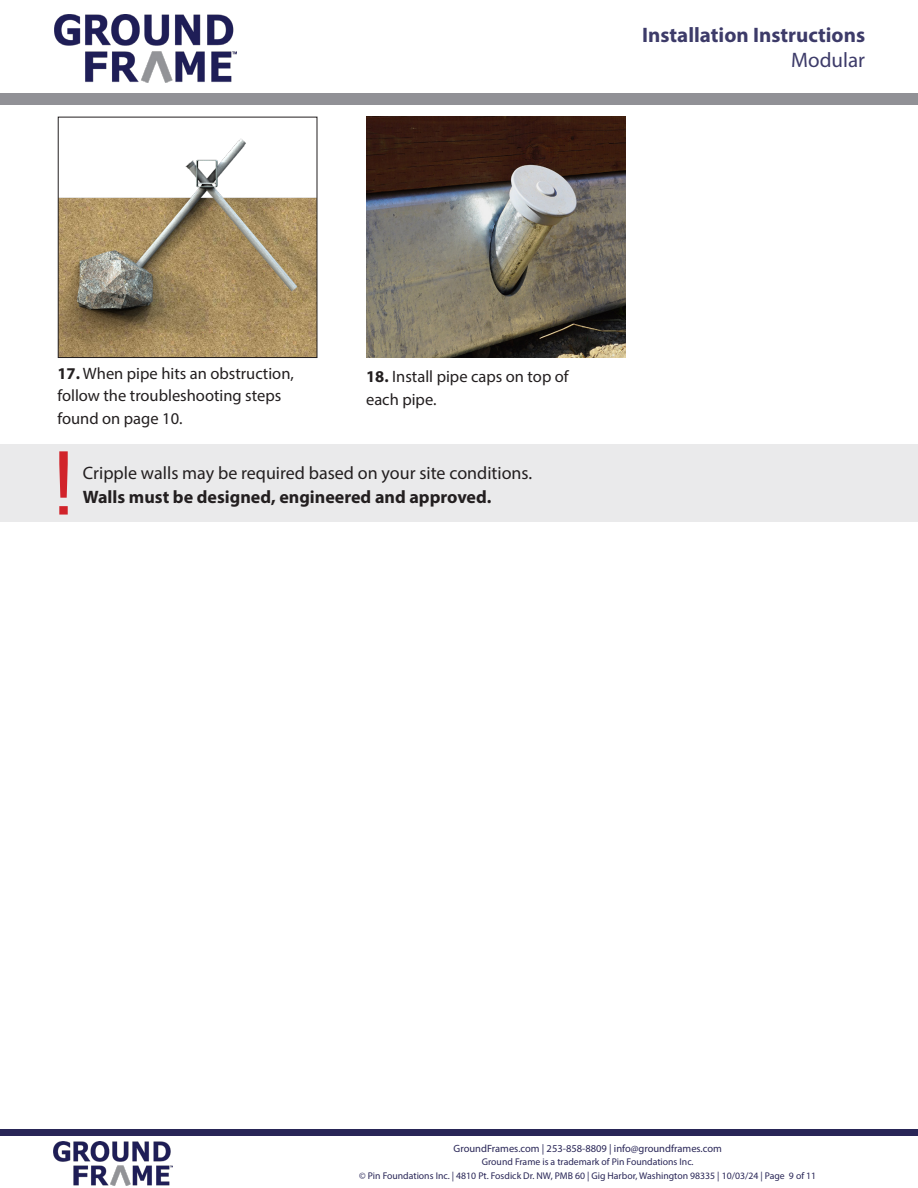
<style>
.page{position:relative;width:918px;height:1188px;background:#fff}
.page>*{position:absolute;margin:0;border:0;box-sizing:border-box;transform-origin:0 0}
.t1{font:700 21px "Myriad Pro";color:#3d3b69}
.t2{font:21px "Myriad Pro";color:#3d3b69}
.t3{font:18px "Myriad Pro";color:#231f20}
.t4{font:700 18px "Myriad Pro";color:#231f20}
.t5{font:16.5px/22.5px "Myriad Pro";color:#231f20}
.t6{font:10.5px "Myriad Pro";color:#292657}
.t7{font:9.75px/13.5px "Myriad Pro";color:#292657;text-align:center}
.s1{font-weight:700}
</style>
<div class="page">
<img style="left:53px;top:1141px;width:120px;height:44px">
<div style="left:0;top:1130px;width:918px;height:6px;background:#292657"></div>
<img style="left:54px;top:15px;width:183px;height:67px">
<div style="left:0;top:94px;width:918px;height:11px;background:#919196"></div>
<img style="left:60px;top:138px;width:255px;height:218px">
<div style="left:58px;top:117px;width:259px;height:241px;border:1px solid #231f20"></div>
<img style="left:367px;top:117px;width:258px;height:240px">
<div style="left:0;top:444px;width:918px;height:78px;background:#eaeaeb"></div>
<svg style="left:59px;top:451px;width:9px;height:64px"></svg>
<p class="t1" style="left:642px;top:21px;width:224px">Installation Instructions</p>
<p class="t2" style="left:791px;top:47px;width:75px">Modular</p>
<p class="t5" style="left:57px;top:362px;width:238px"><span class="s1">17.</span> When pipe hits an obstruction, follow the troubleshooting steps found on page 10.</p>
<p class="t5" style="left:366px;top:365px;width:204px"><span class="s1">18.</span> Install pipe caps on top of each pipe.</p>
<p class="t3" style="left:83px;top:462px;width:451px">Cripple walls may be required based on your site conditions.</p>
<p class="t4" style="left:83px;top:485px;width:410px">Walls must be designed, engineered and approved.</p>
<p class="t6" style="left:454px;top:1142px;width:270px">GroundFrames.com | 253-858-8809 | info@groundframes.com</p>
<p class="t7" style="left:359px;top:1155px;width:459px">Ground Frame is a trademark of Pin Foundations Inc.<br>© Pin Foundations Inc. | 4810 Pt. Fosdick Dr. NW, PMB 60 | Gig Harbor, Washington 98335 | 10/03/24 | Page 9 of 11</p>
</div>
